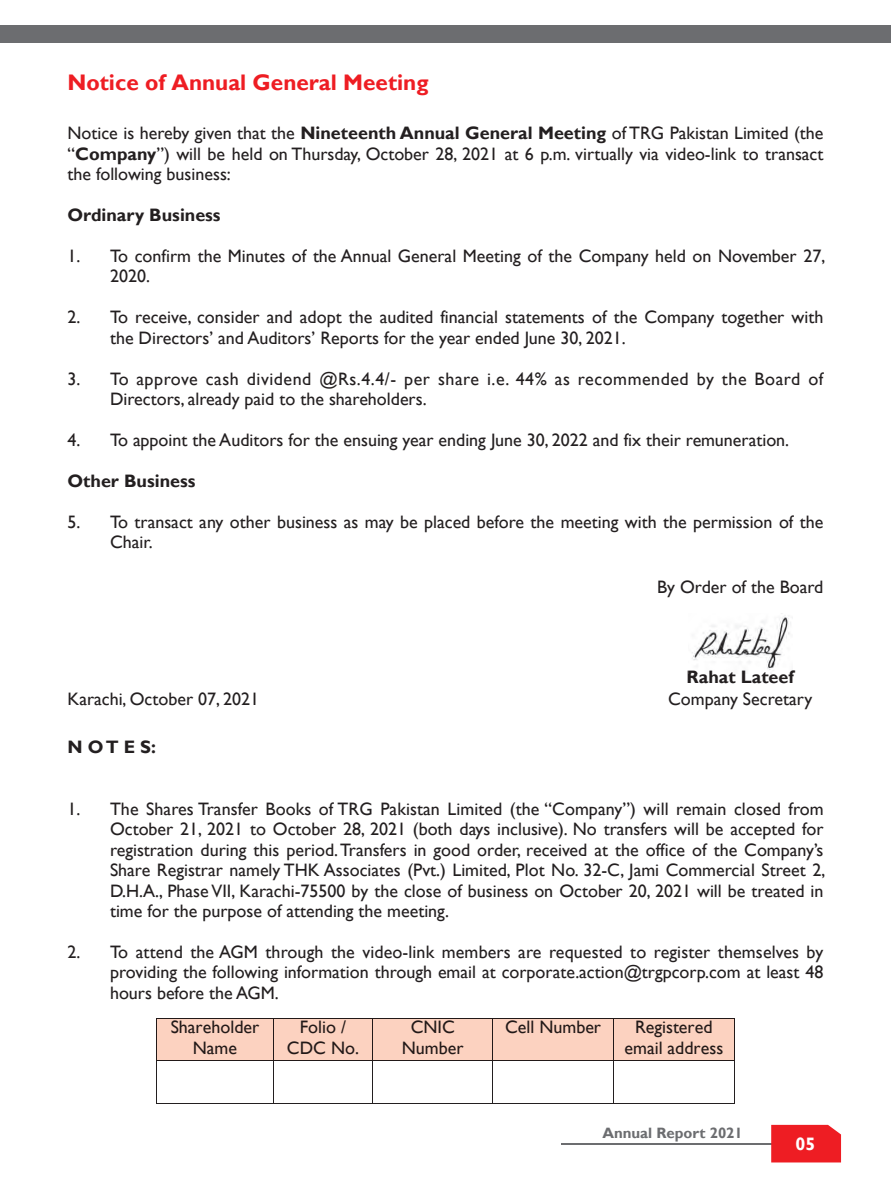
<style>
.page{position:relative;width:891px;height:1188px;background:#fff}
.page>*{position:absolute;margin:0;border:0;box-sizing:border-box;transform-origin:0 0}
.t1{font:700 22.5px "Gill Sans";color:#ee1d23}
.t2{font:18px/20.4px "Gill Sans";color:#231f20;text-align:center}
.t3{font:18px/20.4px "Gill Sans";letter-spacing:.02em;color:#231f20}
.t4{font:700 18px "Gill Sans";color:#231f20}
.t5{font:700 18px "Gill Sans";color:#fff}
.t6{font:700 15px "Gill Sans";color:#6c6d70}
.s1{font-weight:700}
</style>
<div class="page">
<div style="left:0;top:26px;width:891px;height:17px;background:#6c6d70"></div>
<hr style="left:561px;top:1143px;width:215px;height:1px;background:#6c6d70">
<div style="left:771px;top:1125px;width:70px;height:37px;background:#ee1d23"></div>
<img style="left:692px;top:613px;width:99px;height:58px">
<hr style="left:734px;top:1019px;width:1px;height:41px;background:#231f20">
<hr style="left:156px;top:1061px;width:1px;height:42px;background:#231f20">
<hr style="left:157px;top:1103px;width:116px;height:1px;background:#231f20">
<hr style="left:273px;top:1061px;width:1px;height:42px;background:#231f20">
<hr style="left:274px;top:1103px;width:98px;height:1px;background:#231f20">
<hr style="left:372px;top:1061px;width:1px;height:42px;background:#231f20">
<hr style="left:373px;top:1103px;width:120px;height:1px;background:#231f20">
<hr style="left:493px;top:1061px;width:1px;height:42px;background:#231f20">
<hr style="left:493px;top:1103px;width:120px;height:1px;background:#231f20">
<hr style="left:613px;top:1061px;width:1px;height:42px;background:#231f20">
<hr style="left:614px;top:1103px;width:120px;height:1px;background:#231f20">
<hr style="left:734px;top:1061px;width:1px;height:42px;background:#231f20">
<div style="left:156px;top:1018px;width:578px;height:43px;background:#fcd2c0"></div>
<p class="t1" style="left:68px;top:69px;width:363px">Notice of Annual General Meeting</p>
<p class="t2" style="left:68px;top:123px;width:758px;text-align:justify">Notice is hereby given that the <span class="s1">Nineteenth Annual General Meeting</span> of TRG Pakistan Limited (the “<span class="s1">Company</span>”) will be held on Thursday, October 28, 2021 at 6 p.m. virtually via video-link to transact the following business:</p>
<p class="t4" style="left:68px;top:204px;width:155px">Ordinary Business</p>
<p class="t2" style="left:110px;top:246px;width:717px;text-align:left;text-indent:-43px">1. To confirm the Minutes of the Annual General Meeting of the Company held on November 27,<br>2020.</p>
<p class="t2" style="left:110px;top:307px;width:715px;text-align:left;text-indent:-43px">2. To receive, consider and adopt the audited financial statements of the Company together with the Directors’ and Auditors’ Reports for the year ended June 30, 2021.</p>
<p class="t3" style="left:110px;top:369px;width:715px;text-indent:-43px">3. To approve cash dividend @Rs.4.4/- per share i.e. 44% as recommended by the Board of<br>Directors, already paid to the shareholders.</p>
<p class="t2" style="left:68px;top:430px;width:723px">4. To appoint the Auditors for the ensuing year ending June 30, 2022 and fix their remuneration.</p>
<p class="t4" style="left:68px;top:470px;width:129px">Other Business</p>
<p class="t2" style="left:110px;top:512px;width:715px;text-align:left;text-indent:-43px">5. To transact any other business as may be placed before the meeting with the permission of the<br>Chair.</p>
<p class="t2" style="left:657px;top:577px;width:168px">By Order of the Board</p>
<p class="t4" style="left:687px;top:666px;width:109px">Rahat Lateef</p>
<p class="t2" style="left:68px;top:689px;width:193px">Karachi, October 07, 2021</p>
<p class="t2" style="left:668px;top:689px;width:146px">Company Secretary</p>
<p class="t4" style="left:68px;top:736px;width:90px">N O T E S:</p>
<p class="t2" style="left:110px;top:799px;width:717px;text-align:justify;text-indent:-43px">1. The Shares Transfer Books of TRG Pakistan Limited (the “Company”) will remain closed from October 21, 2021 to October 28, 2021 (both days inclusive). No transfers will be accepted for registration during this period. Transfers in good order, received at the office of the Company’s Share Registrar namely THK Associates (Pvt.) Limited, Plot No. 32-C, Jami Commercial Street 2, D.H.A., Phase VII, Karachi-75500 by the close of business on October 20, 2021 will be treated in time for the purpose of attending the meeting.</p>
<p class="t2" style="left:110px;top:942px;width:715px;text-align:justify;text-indent:-43px">2. To attend the AGM through the video-link members are requested to register themselves by providing the following information through email at corporate.action@trgpcorp.com at least 48 hours before the AGM.</p>
<p class="t2" style="left:171px;top:1017px;width:90px;line-height:20.9px">Shareholder<br>Name</p>
<p class="t2" style="left:287px;top:1017px;width:73px;line-height:20.9px">Folio /<br>CDC No.</p>
<p class="t2" style="left:402px;top:1017px;width:63px;line-height:20.9px">CNIC<br>Number</p>
<p class="t2" style="left:505px;top:1018px;width:97px">Cell Number</p>
<p class="t2" style="left:625px;top:1017px;width:100px;line-height:20.9px">Registered email address</p>
<p class="t6" style="left:602px;top:1124px;width:142px">Annual Report 2021</p>
<p class="t5" style="left:795px;top:1133px;width:21px">05</p>
</div>
